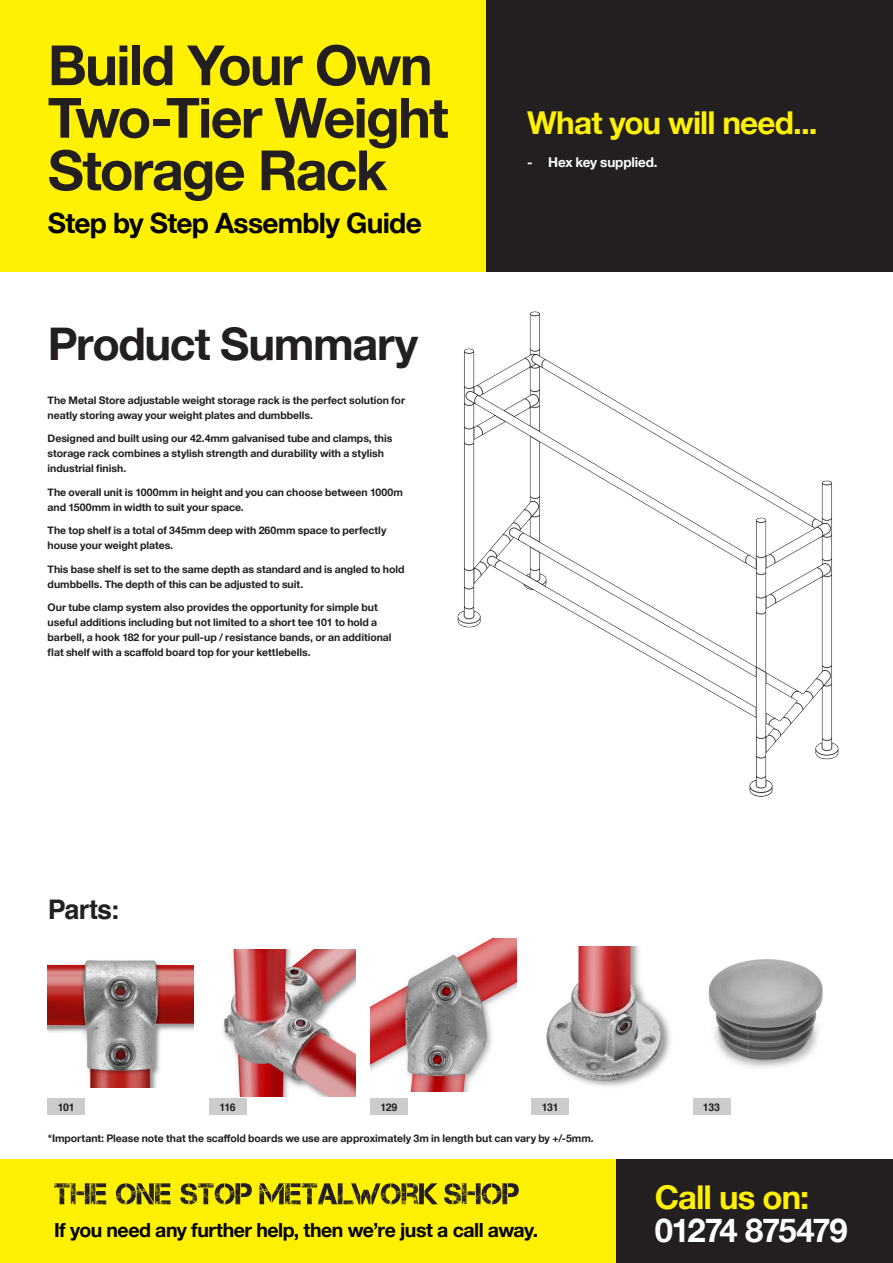
<style>
.page{position:relative;width:893px;height:1263px;background:#fff}
.page>*{position:absolute;margin:0;border:0;box-sizing:border-box;transform-origin:0 0}
.t1{font:700 55.5px/52.5px "Helvetica Neue";letter-spacing:-.035em;color:#231f20}
.t2{font:700 45px "Helvetica Neue";letter-spacing:-.03em;color:#231f20}
.t3{font:700 32.85px/32.8px "Helvetica Neue";letter-spacing:-.035em;color:#fff}
.t4{font:700 31.5px "Helvetica Neue";letter-spacing:-.025em;color:#fff101}
.t5{font:700 28.05px "Helvetica Neue";letter-spacing:-.025em;color:#000001}
.t6{font:700 27px "Helvetica";letter-spacing:-.03em;color:#231f20}
.t7{font:700 19.5px "Helvetica Neue";letter-spacing:-.025em;color:#000001}
.t8{font:700 13.5px "Helvetica Neue";letter-spacing:-.01em;color:#fff}
.t9{font:700 10.65px "Helvetica";letter-spacing:-.045em;color:#231f20}
.t10{font:700 10.5px/15px "Helvetica Neue";letter-spacing:-.005em;color:#231f20}
.s1{color:#fff101}
</style>
<div class="page">
<div style="left:0;top:0;width:486px;height:271px;background:#fff101"></div>
<div style="left:486px;top:0;width:407px;height:271px;background:#231f20"></div>
<div style="left:0;top:1159px;width:617px;height:104px;background:#fff101"></div>
<div style="left:617px;top:1159px;width:276px;height:104px;background:#231f20"></div>
<svg style="left:54px;top:1183px;width:52px;height:21px"></svg>
<svg style="left:116px;top:1183px;width:55px;height:21px"></svg>
<svg style="left:180px;top:1183px;width:72px;height:21px"></svg>
<svg style="left:444px;top:1183px;width:75px;height:21px"></svg>
<svg style="left:259px;top:1183px;width:179px;height:21px"></svg>
<img style="left:48px;top:960px;width:146px;height:128px">
<div style="left:48px;top:1098px;width:37px;height:17px;background:#ccc"></div>
<img style="left:370px;top:938px;width:146px;height:153px">
<div style="left:370px;top:1098px;width:38px;height:17px;background:#ccc"></div>
<img style="left:223px;top:950px;width:132px;height:146px">
<div style="left:209px;top:1098px;width:37px;height:17px;background:#ccc"></div>
<img style="left:546px;top:946px;width:125px;height:141px">
<div style="left:532px;top:1098px;width:37px;height:17px;background:#ccc"></div>
<img style="left:708px;top:959px;width:115px;height:109px">
<div style="left:693px;top:1098px;width:37px;height:17px;background:#ccc"></div>
<img style="left:457px;top:311px;width:382px;height:485px">
<p class="t1" style="left:48px;top:41px;width:402px">Build Your Own<br>Two-Tier Weight<br>Storage Rack</p>
<p class="t5" style="left:48px;top:201px;width:375px">Step by Step Assembly Guide</p>
<p class="t2" style="left:48px;top:309px;width:372px">Product Summary</p>
<p class="t10" style="left:48px;top:393px;width:359px">The Metal Store adjustable weight storage rack is the perfect solution for neatly storing away your weight plates and dumbbells.</p>
<p class="t10" style="left:48px;top:431px;width:346px">Designed and built using our 42.4mm galvanised tube and clamps, this storage rack combines a stylish strength and durability with a stylish industrial finish.</p>
<p class="t10" style="left:48px;top:485px;width:357px">The overall unit is 1000mm in height and you can choose between 1000m and 1500mm in width to suit your space.</p>
<p class="t10" style="left:48px;top:523px;width:340px">The top shelf is a total of 345mm deep with 260mm space to perfectly house your weight plates.</p>
<p class="t10" style="left:48px;top:562px;width:358px">This base shelf is set to the same depth as standard and is angled to hold dumbbells. The depth of this can be adjusted to suit.</p>
<p class="t10" style="left:48px;top:600px;width:345px">Our tube clamp system also provides the opportunity for simple but useful additions including but not limited to a short tee 101 to hold a barbell, a hook 182 for your pull-up / resistance bands, or an additional flat shelf with a scaffold board top for your kettlebells.</p>
<p class="t4" style="left:527px;top:98px;width:292px">What you will need...</p>
<p class="t8" style="left:527px;top:152px;width:132px">- Hex key supplied.</p>
<p class="t6" style="left:48px;top:887px;width:73px">Parts:</p>
<p class="t9" style="left:58px;top:1098px;width:19px">101</p>
<p class="t9" style="left:219px;top:1098px;width:18px">116</p>
<p class="t9" style="left:380px;top:1098px;width:19px">129</p>
<p class="t9" style="left:542px;top:1098px;width:18px">131</p>
<p class="t9" style="left:703px;top:1098px;width:19px">133</p>
<p class="t10" style="left:48px;top:1131px;width:547px">*Important: Please note that the scaffold boards we use are approximately 3m in length but can vary by +/-5mm.</p>
<p class="t7" style="left:54px;top:1214px;width:486px">If you need any further help, then we’re just a call away.</p>
<p class="t3" style="left:655px;top:1182px;width:195px"><span class="s1">Call us on:<br></span>01274 875479</p>
</div>
